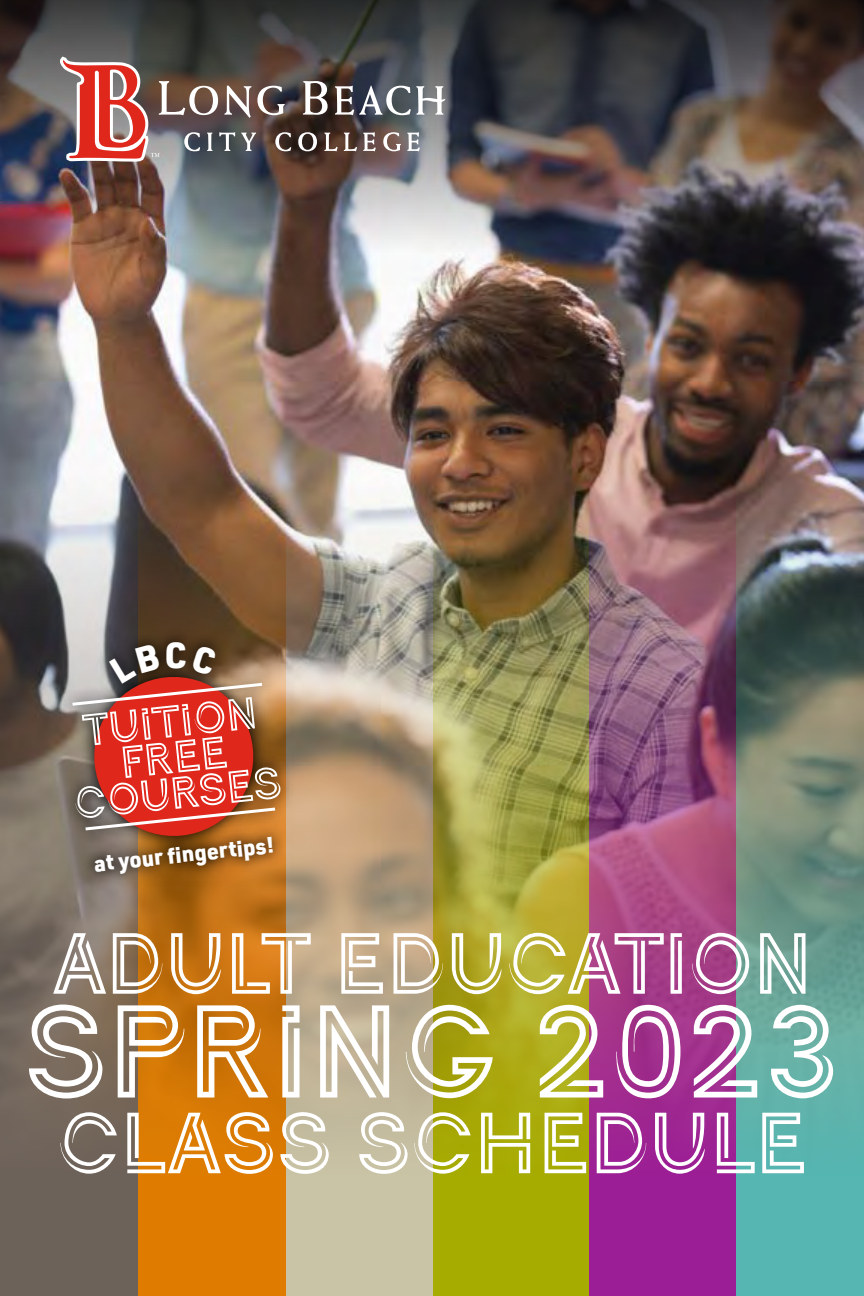
<style>
.page{position:relative;width:864px;height:1296px;background:#fff}
.page>*{position:absolute;margin:0;border:0;box-sizing:border-box;transform-origin:0 0}
.t1{font:140px "Continuo";color:#fff}
.t2{font:92px "Continuo";color:#fff}
.Body{font:47.8px/35.8px "Continuo";color:#fff;text-align:center}
.t3{font:900 22px "URWDIN";color:#fff}
</style>
<div class="page">
<img style="left:0;top:285px;width:864px;height:144px">
<img style="left:0;top:0;width:864px;height:285px">
<img style="left:57px;top:54px;width:388px;height:110px">
<img style="left:589px;top:429px;width:148px;height:867px">
<img style="left:737px;top:429px;width:127px;height:867px">
<svg style="left:286px;top:429px;width:147px;height:867px;background:#b9a991"></svg>
<svg style="left:138px;top:429px;width:148px;height:867px;background:#b46c18"></svg>
<img style="left:433px;top:429px;width:156px;height:867px">
<svg style="left:0;top:429px;width:138px;height:867px;background:#7c736c"></svg>
<svg style="left:60px;top:629px;width:234px;height:258px;background:#8e6942"></svg>
<svg style="left:69px;top:642px;width:209px;height:198px;background:#af4c3a"></svg>
<p class="Body" style="left:64px;top:717px;width:211px;rotate:-6deg">TUITION<br>FREE<br>COURSES</p>
<p class="t3" style="left:92px;top:848px;width:183px;rotate:-6deg">at your fi ngertips!</p>
<p class="t2" style="left:53px;top:918px;width:761px">ADULT EDUCATION</p>
<p class="t1" style="left:23px;top:982px;width:819px">SPRING 2023</p>
<p class="t2" style="left:57px;top:1097px;width:752px">CLASS SCHEDULE</p>
</div>
